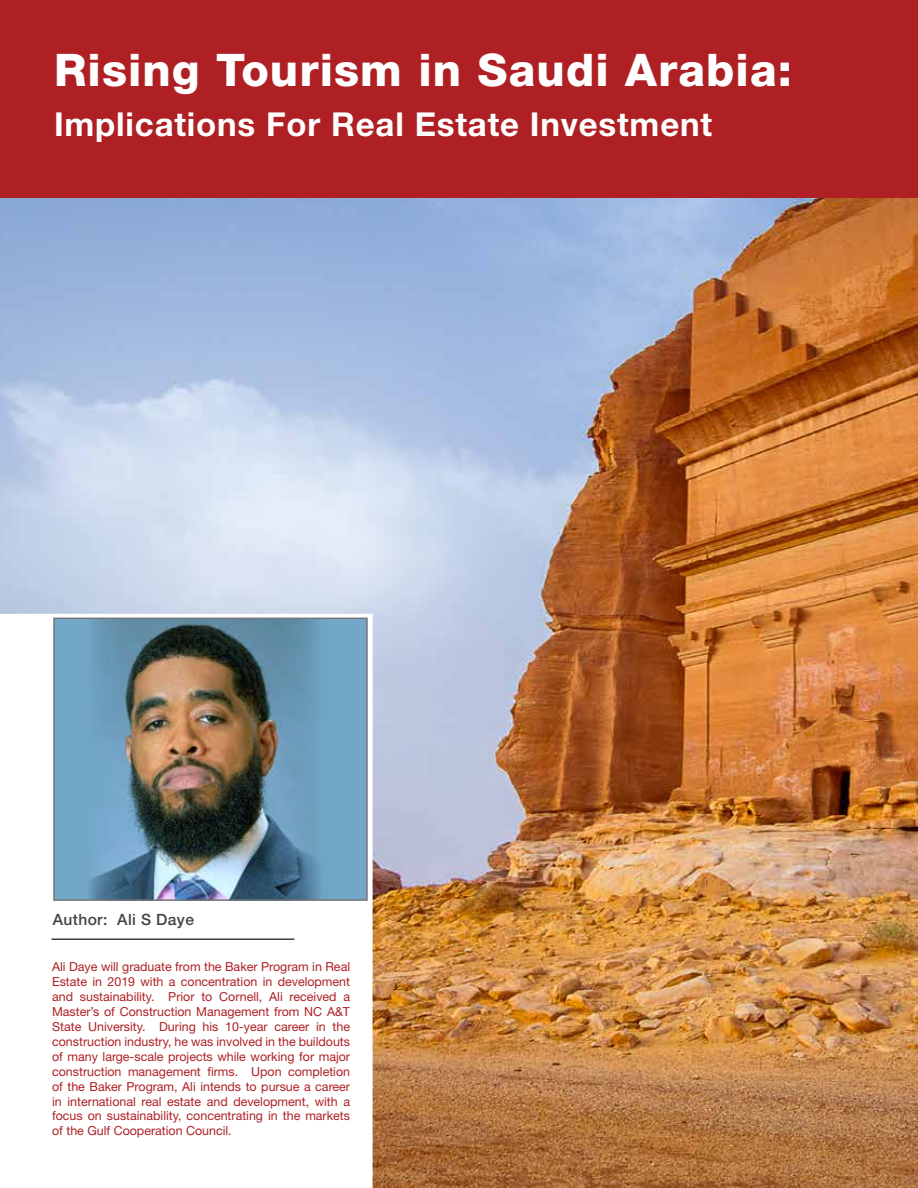
<style>
.page{position:relative;width:918px;height:1188px;background:#fff}
.page>*{position:absolute;margin:0;border:0;box-sizing:border-box;transform-origin:0 0}
.t1{font:800 45px "Helvetica Neue LT Std";letter-spacing:.025em;color:#fff}
.t2{font:700 33px "Helvetica Neue LT Std";letter-spacing:.025em;color:#fff}
.t3{font:500 15.6px "Helvetica Neue LT Std";letter-spacing:.025em;color:#444}
.t4{font:12.45px/15px "Helvetica Neue LT Std";color:#ae2024;text-align:justify}
</style>
<div class="page">
<img style="left:0;top:198px;width:918px;height:990px">
<div style="left:0;top:0;width:918px;height:198px;background:#ae2024"></div>
<svg style="left:0;top:614px;width:373px;height:574px"></svg>
<hr style="left:52px;top:938px;width:242px;height:2px;background:#444">
<div style="left:54px;top:618px;width:313px;height:282px;background:#72a7c7"></div>
<img style="left:89px;top:621px;width:231px;height:277px">
<div style="left:53px;top:618px;width:315px;height:283px;border:2px solid #767678"></div>
<h1 class="t1" style="left:54px;top:43px;width:740px">Rising Tourism in Saudi Arabia:</h1>
<h2 class="t2" style="left:54px;top:103px;width:660px">Implications For Real Estate Investment</h2>
<p class="t3" style="left:53px;top:911px;width:143px">Author: Ali S Daye</p>
<p class="t4" style="left:52px;top:959px;width:300px">Ali Daye will graduate from the Baker Program in Real Estate in 2019 with a concentration in development and sustainability. Prior to Cornell, Ali received a Master’s of Construction Management from NC A&amp;T State University. During his 10-year career in the construction industry, he was involved in the buildouts of many large-scale projects while working for major construction management firms. Upon completion of the Baker Program, Ali intends to pursue a career in international real estate and development, with a focus on sustainability, concentrating in the markets of the Gulf Cooperation Council.</p>
</div>
